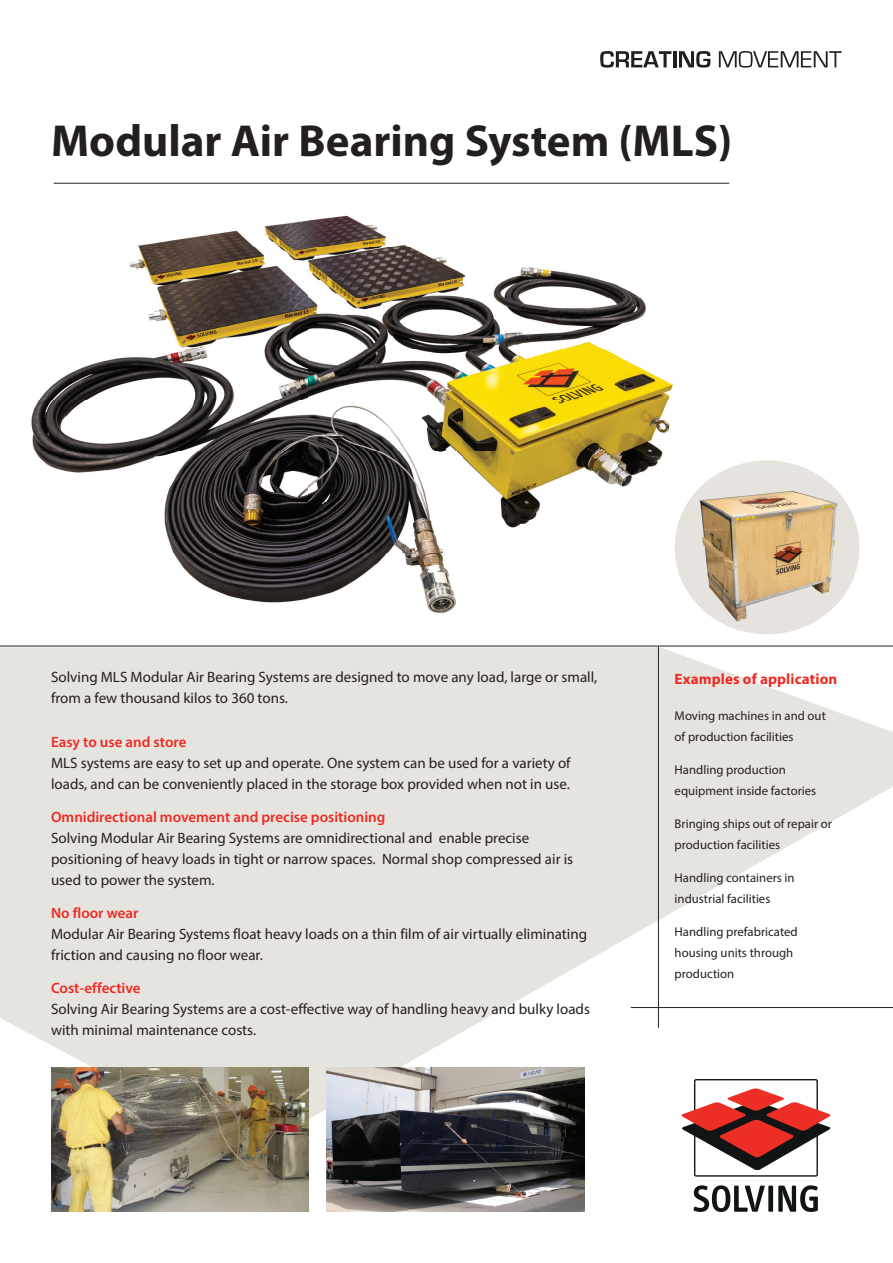
<style>
.page{position:relative;width:893px;height:1263px;background:#fff}
.page>*{position:absolute;margin:0;border:0;box-sizing:border-box;transform-origin:0 0}
.t1{font:700 45px "Myriad Pro";color:#231f20}
.t2{font:15px/21px "Myriad Pro";color:#231f20}
.t3{font:600 15px "Myriad Pro";color:#ee2a23}
.t4{font:700 15px "Myriad Pro";letter-spacing:.01em;color:#ee2a23}
.t5{font:12.75px/21px "Myriad Pro";color:#231f20}
</style>
<div class="page">
<img style="left:31px;top:215px;width:642px;height:287px">
<img style="left:164px;top:502px;width:515px;height:102px">
<img style="left:0;top:604px;width:721px;height:42px">
<svg style="left:0;top:647px;width:893px;height:500px;fill:#e6e4df"></svg>
<svg style="left:681px;top:1079px;width:150px;height:97px"></svg>
<svg style="left:693px;top:1185px;width:72px;height:27px"></svg>
<div style="left:768px;top:1185px;width:5px;height:27px;background:#101414"></div>
<svg style="left:778px;top:1185px;width:40px;height:27px"></svg>
<svg style="left:600px;top:51px;width:71px;height:17px"></svg>
<hr style="left:673px;top:51px;width:3px;height:16px;background:#231f20">
<svg style="left:679px;top:51px;width:31px;height:17px"></svg>
<svg style="left:719px;top:51px;width:123px;height:17px"></svg>
<img style="left:51px;top:1068px;width:258px;height:144px">
<img style="left:327px;top:1068px;width:257px;height:144px">
<div style="left:675px;top:460px;width:184px;height:174px;background:#e6e4df;border-radius:50%"></div>
<img style="left:679px;top:604px;width:42px;height:32px">
<img style="left:679px;top:477px;width:178px;height:52px">
<img style="left:679px;top:529px;width:180px;height:53px">
<img style="left:682px;top:582px;width:42px;height:42px">
<img style="left:724px;top:582px;width:90px;height:52px">
<img style="left:814px;top:582px;width:38px;height:40px">
<hr style="left:0;top:646px;width:893px;height:1px;background:#231f20">
<hr style="left:631px;top:1007px;width:262px;height:1px;background:#231f20">
<hr style="left:54px;top:183px;width:675px;height:1px;background:#231f20">
<hr style="left:658px;top:646px;width:1px;height:382px;background:#231f20">
<h1 class="t1" style="left:51px;top:111px;width:683px">Modular Air Bearing System (MLS)</h1>
<p class="t2" style="left:51px;top:667px;width:548px">Solving MLS Modular Air Bearing Systems are designed to move any load, large or small, from a few thousand kilos to 360 tons.</p>
<p class="t3" style="left:51px;top:732px;width:137px">Easy to use and store</p>
<p class="t2" style="left:51px;top:752px;width:521px">MLS systems are easy to set up and operate. One system can be used for a variety of loads, and can be conveniently placed in the storage box provided when not in use.</p>
<p class="t3" style="left:51px;top:807px;width:336px">Omnidirectional movement and precise positioning</p>
<p class="t2" style="left:51px;top:827px;width:524px">Solving Modular Air Bearing Systems are omnidirectional and enable precise positioning of heavy loads in tight or narrow spaces. Normal shop compressed air is used to power the system.</p>
<p class="t3" style="left:51px;top:903px;width:89px">No floor wear</p>
<p class="t2" style="left:51px;top:923px;width:538px">Modular Air Bearing Systems float heavy loads on a thin film of air virtually eliminating friction and causing no floor wear.</p>
<p class="t3" style="left:51px;top:978px;width:91px">Cost-effective</p>
<p class="t2" style="left:51px;top:998px;width:540px">Solving Air Bearing Systems are a cost-effective way of handling heavy and bulky loads with minimal maintenance costs.</p>
<p class="t4" style="left:675px;top:669px;width:164px">Examples of application</p>
<p class="t5" style="left:675px;top:705px;width:153px">Moving machines in and out of production facilities</p>
<p class="t5" style="left:675px;top:759px;width:143px">Handling production equipment inside factories</p>
<p class="t5" style="left:675px;top:813px;width:159px">Bringing ships out of repair or production facilities</p>
<p class="t5" style="left:675px;top:867px;width:122px">Handling containers in industrial facilities</p>
<p class="t5" style="left:675px;top:921px;width:125px">Handling prefabricated housing units through production</p>
</div>
